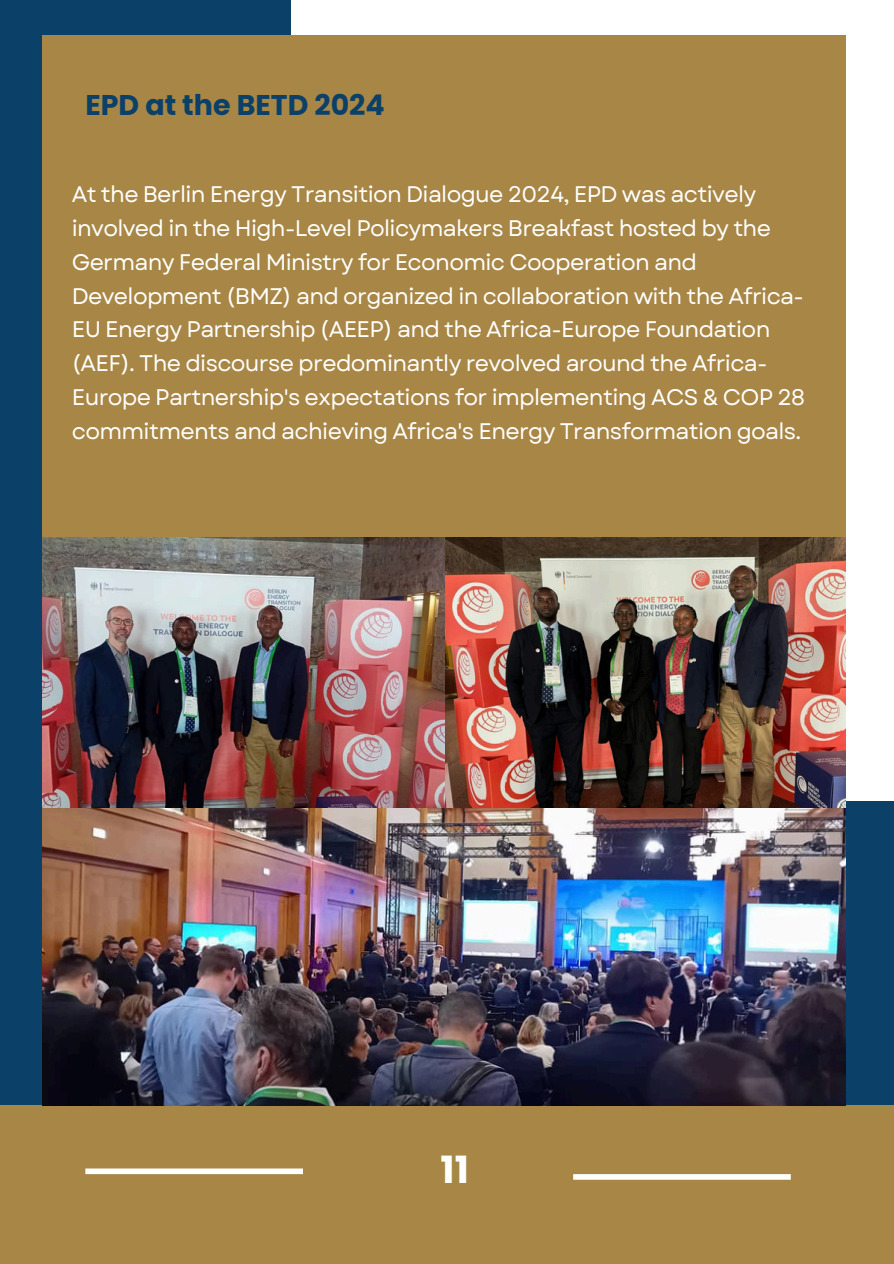
<style>
.page{position:relative;width:894px;height:1264px;background:#fff}
.page>*{position:absolute;margin:0;border:0;box-sizing:border-box;transform-origin:0 0}
.t1{font:700 37.5px "Poppins";color:#fff}
.t2{font:700 28.5px "Poppins";color:#0b4068}
.t3{font:22.5px/33.8px "Garet";letter-spacing:-.03em;color:#fff}
</style>
<div class="page">
<div style="left:0;top:0;width:290px;height:413px;background:#0b4068"></div>
<div style="left:821px;top:801px;width:72px;height:445px;background:#0b4068"></div>
<div style="left:0;top:1104px;width:893px;height:159px;background:#a88746"></div>
<div style="left:0;top:395px;width:66px;height:709px;background:#0b4068"></div>
<img style="left:43px;top:807px;width:802px;height:298px">
<div style="left:43px;top:36px;width:802px;height:501px;background:#a88746"></div>
<div style="left:85px;top:1168px;width:218px;height:6px;background:#fff"></div>
<div style="left:573px;top:1174px;width:217px;height:5px;background:#fff"></div>
<img style="left:43px;top:537px;width:802px;height:270px">
<h1 class="t2" style="left:85px;top:85px;width:301px">EPD at the BETD 2024</h1>
<p class="t3" style="left:72px;top:178px;width:734px">At the Berlin Energy Transition Dialogue 2024, EPD was actively involved in the High-Level Policymakers Breakfast hosted by the Germany Federal Ministry for Economic Cooperation and Development (BMZ) and organized in collaboration with the Africa-EU Energy Partnership (AEEP) and the Africa-Europe Foundation (AEF). The discourse predominantly revolved around the Africa-Europe Partnership's expectations for implementing ACS &amp; COP 28 commitments and achieving Africa's Energy Transformation goals.</p>
<p class="t1" style="left:440px;top:1143px;width:30px">11</p>
</div>
